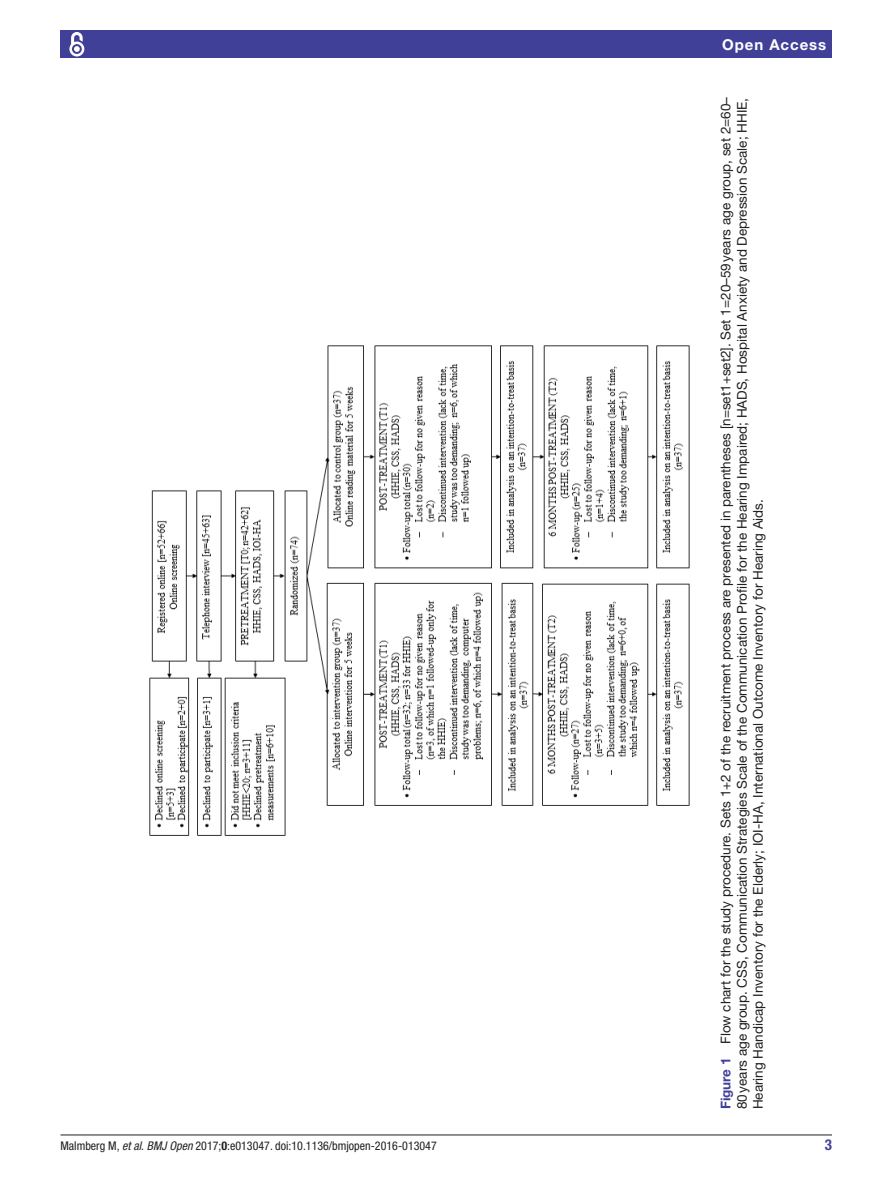
<style>
.page{position:relative;width:893px;height:1191px;background:#fff}
.page>*{position:absolute;margin:0;border:0;box-sizing:border-box;transform-origin:0 0}
.t1{font:700 15px "Helvetica Neue LT Std";letter-spacing:.065em;color:#fff}
.t2{font:700 condensed 15px "Helvetica Neue LT Std";color:#414099}
.t3{font:13.5px/16.2px "Helvetica Neue LT Std";color:#231f20;text-align:justify}
.t4{font:condensed 12px "Helvetica Neue LT Std";color:#231f20}
.s1{font-weight:700;color:#414099}
.s2{font-style:italic}
.s3{font-weight:700}
</style>
<div class="page">
<hr style="left:61px;top:1134px;width:771px;height:1px;background:#231f20">
<div style="left:61px;top:31px;width:771px;height:27px;background:#414099"></div>
<svg style="left:69px;top:32px;width:16px;height:25px"></svg>
<img style="left:149px;top:345px;width:541px;height:491px">
<p class="t1" style="left:722px;top:35px;width:106px">Open Access</p>
<p class="t3" style="left:717px;top:1109px;width:1013px;rotate:-90deg"><span class="s1">Figure 1</span> Flow chart for the study procedure. Sets 1+2 of the recruitment process are presented in parentheses [n=set1+set2]. Set 1=20–59years age group, set 2=60– 80years age group. CSS, Communication Strategies Scale of the Communication Profile for the Hearing Impaired; HADS, Hospital Anxiety and Depression Scale; HHIE, Hearing Handicap Inventory for the Elderly; IOI-HA, International Outcome Inventory for Hearing Aids.</p>
<p class="t4" style="left:61px;top:1138px;width:378px">Malmberg M, <span class="s2">et al</span>. <span class="s2">BMJ Open</span> 2017;<span class="s3">0</span>:e013047. doi:10.1136/bmjopen-2016-013047</p>
<p class="t2" style="left:825px;top:1135px;width:9px">3</p>
</div>
